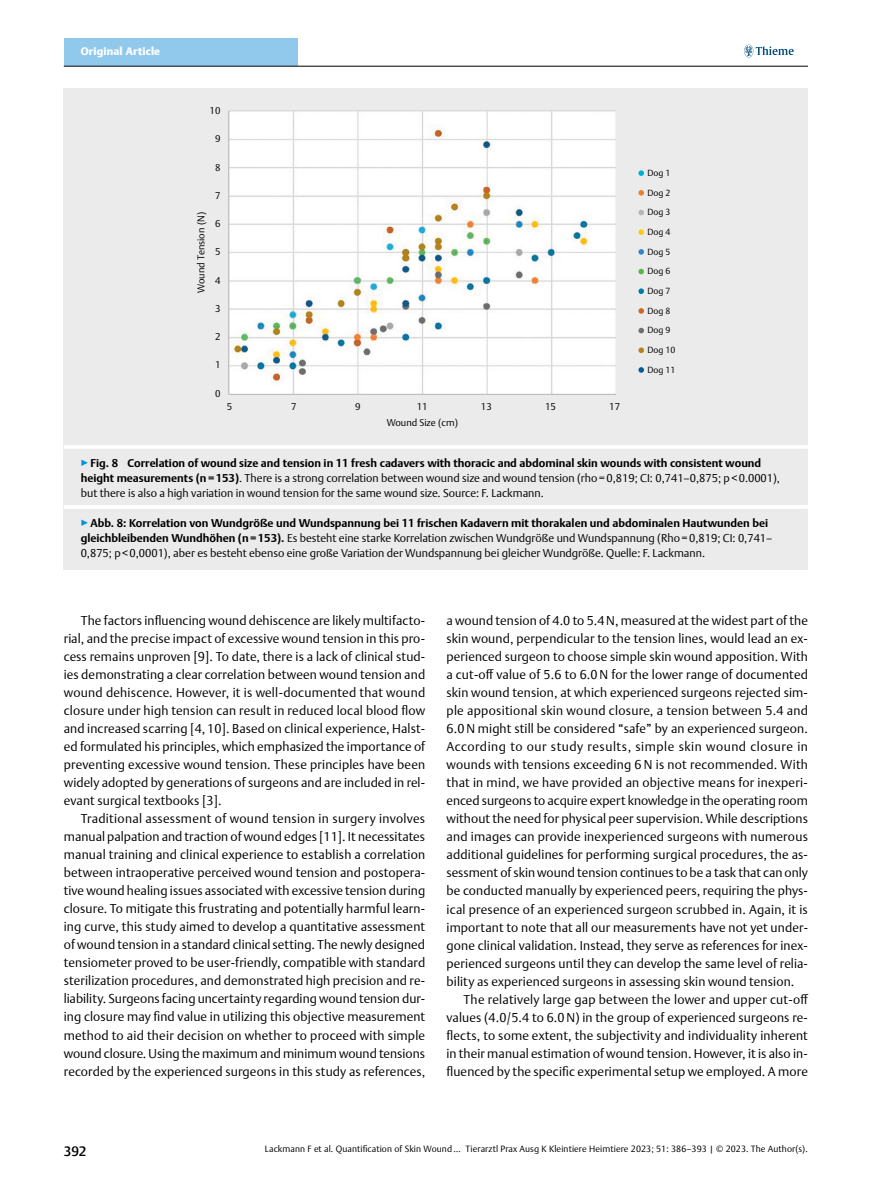
<style>
.page{position:relative;width:893px;height:1191px;background:#fff}
.page>*{position:absolute;margin:0;border:0;box-sizing:border-box;transform-origin:0 0}
.t1{font:500 13.5px "Thieme Argo 2011";color:#000}
.t2{font:300 12.75px/18px "Thieme Argo 2011";letter-spacing:.01em;color:#000;text-align:justify}
.t3{font:300 11.25px/15px "Thieme Argo 2011";color:#000}
.t4{font:900 10.8px "Thieme Argo 2011";letter-spacing:.01em;color:#fff}
.t5{font:300 9.75px "Thieme Argo 2011";color:#000}
.t6{font:300 9px "Thieme Argo 2011";letter-spacing:.01em;color:#000}
.t7{font:300 8.85px "Thieme Argo 2011";color:#000}
.s1{color:#0095da}
.s2{font-weight:700}
</style>
<div class="page">
<div style="left:64px;top:38px;width:234px;height:28px;background:#91c9ed"></div>
<svg style="left:744px;top:45px;width:50px;height:12px"></svg>
<hr style="left:64px;top:66px;width:744px;height:1px;background:#000">
<div style="left:64px;top:445px;width:744px;height:124px;background:#ebebec"></div>
<hr style="left:64px;top:445px;width:744px;height:4px;background:#fff">
<hr style="left:64px;top:505px;width:744px;height:4px;background:#fff">
<div style="left:64px;top:89px;width:744px;height:356px;background:#ebebec"></div>
<img style="left:229px;top:110px;width:387px;height:284px">
<svg style="left:638px;top:170px;width:6px;height:6px"></svg>
<svg style="left:638px;top:190px;width:6px;height:6px"></svg>
<svg style="left:638px;top:210px;width:6px;height:5px"></svg>
<svg style="left:638px;top:229px;width:6px;height:6px"></svg>
<svg style="left:638px;top:249px;width:6px;height:6px"></svg>
<svg style="left:638px;top:269px;width:6px;height:5px"></svg>
<svg style="left:638px;top:288px;width:6px;height:6px"></svg>
<svg style="left:638px;top:308px;width:6px;height:6px"></svg>
<svg style="left:638px;top:328px;width:6px;height:5px"></svg>
<svg style="left:638px;top:347px;width:6px;height:6px"></svg>
<svg style="left:638px;top:367px;width:6px;height:6px"></svg>
<p class="t4" style="left:81px;top:44px;width:81px">Original Article</p>
<p class="t5" style="left:210px;top:104px;width:12px">10</p>
<p class="t5" style="left:215px;top:132px;width:7px">9</p>
<p class="t5" style="left:215px;top:161px;width:7px">8</p>
<p class="t5" style="left:195px;top:293px;width:82px;rotate:-90deg">Wound Tension (N)</p>
<p class="t5" style="left:215px;top:189px;width:7px">7</p>
<p class="t5" style="left:215px;top:217px;width:7px">6</p>
<p class="t5" style="left:215px;top:245px;width:7px">5</p>
<p class="t5" style="left:215px;top:274px;width:7px">4</p>
<p class="t5" style="left:215px;top:302px;width:7px">3</p>
<p class="t5" style="left:215px;top:330px;width:7px">2</p>
<p class="t5" style="left:215px;top:358px;width:7px">1</p>
<p class="t5" style="left:215px;top:387px;width:7px">0</p>
<p class="t5" style="left:227px;top:400px;width:7px">5</p>
<p class="t5" style="left:291px;top:400px;width:7px">7</p>
<p class="t5" style="left:355px;top:400px;width:7px">9</p>
<p class="t5" style="left:481px;top:400px;width:12px">13</p>
<p class="t5" style="left:417px;top:400px;width:12px">11</p>
<p class="t5" style="left:545px;top:400px;width:12px">15</p>
<p class="t5" style="left:609px;top:400px;width:12px">17</p>
<p class="t5" style="left:387px;top:416px;width:73px">Wound Size (cm)</p>
<p class="t7" style="left:647px;top:167px;width:24px">Dog 1</p>
<p class="t7" style="left:647px;top:187px;width:24px">Dog 2</p>
<p class="t7" style="left:647px;top:206px;width:24px">Dog 3</p>
<p class="t7" style="left:647px;top:226px;width:24px">Dog 4</p>
<p class="t7" style="left:647px;top:246px;width:24px">Dog 5</p>
<p class="t7" style="left:647px;top:265px;width:24px">Dog 6</p>
<p class="t7" style="left:647px;top:285px;width:24px">Dog 7</p>
<p class="t7" style="left:647px;top:305px;width:24px">Dog 8</p>
<p class="t7" style="left:647px;top:324px;width:24px">Dog 9</p>
<p class="t7" style="left:647px;top:344px;width:29px">Dog 10</p>
<p class="t7" style="left:647px;top:364px;width:29px">Dog 11</p>
<p class="t3" style="left:81px;top:455px;width:701px"><span class="s1">▶</span><span class="s2">Fig. 8 Correlation of wound size and tension in 11 fresh cadavers with thoracic and abdominal skin wounds with consistent wound height measurements (n=153)</span>. There is a strong correlation between wound size and wound tension (rho=0,819; CI: 0,741–0,875; p&lt;0.0001), but there is also a high variation in wound tension for the same wound size. Source: F. Lackmann.</p>
<p class="t3" style="left:81px;top:515px;width:693px"><span class="s1">▶</span><span class="s2">Abb. 8: Korrelation von Wundgröße und Wundspannung bei 11 frischen Kadavern mit thorakalen und abdominalen Hautwunden bei gleichbleibenden Wundhöhen (n=153).</span> Es besteht eine starke Korrelation zwischen Wundgröße und Wundspannung (Rho=0,819; CI: 0,741–<br>0,875; p&lt;0,0001), aber es besteht ebenso eine große Variation der Wundspannung bei gleicher Wundgröße. Quelle: F. Lackmann.</p>
<p class="t2" style="left:64px;top:611px;width:363px;text-indent:17px">The factors influencing wound dehiscence are likely multifacto&shy;rial, and the precise impact of excessive wound tension in this pro&shy;cess remains unproven [9]. To date, there is a lack of clinical stud&shy;ies demonstrating a clear correlation between wound tension and wound dehiscence. However, it is well-documented that wound closure under high tension can result in reduced local blood flow and increased scarring [4, 10]. Based on clinical experience, Halst&shy;ed formulated his principles, which emphasized the importance of preventing excessive wound tension. These principles have been widely adopted by generations of surgeons and are included in rel&shy;evant surgical textbooks [3].</p>
<p class="t2" style="left:64px;top:809px;width:363px;text-indent:17px">Traditional assessment of wound tension in surgery involves manual palpation and traction of wound edges [11]. It necessitates manual training and clinical experience to establish a correlation between intraoperative perceived wound tension and postopera&shy;tive wound healing issues associated with excessive tension during closure. To mitigate this frustrating and potentially harmful learn&shy;ing curve, this study aimed to develop a quantitative assessment of wound tension in a standard clinical setting. The newly designed tensiometer proved to be user-friendly, compatible with standard sterilization procedures, and demonstrated high precision and re&shy;liability. Surgeons facing uncertainty regarding wound tension dur&shy;ing closure may find value in utilizing this objective measurement method to aid their decision on whether to proceed with simple wound closure. Using the maximum and minimum wound tensions recorded by the experienced surgeons in this study as references,</p>
<p class="t2" style="left:446px;top:611px;width:363px">a wound tension of 4.0 to 5.4N, measured at the widest part of the skin wound, perpendicular to the tension lines, would lead an ex&shy;perienced surgeon to choose simple skin wound apposition. With a cut-off value of 5.6 to 6.0N for the lower range of documented skin wound tension, at which experienced surgeons rejected sim&shy;ple appositional skin wound closure, a tension between 5.4 and 6.0N might still be considered “safe” by an experienced surgeon.<br>According to our study results, simple skin wound closure in wounds with tensions exceeding 6N is not recommended. With that in mind, we have provided an objective means for inexperi&shy;enced surgeons to acquire expert knowledge in the operating room without the need for physical peer supervision. While descriptions and images can provide inexperienced surgeons with numerous additional guidelines for performing surgical procedures, the as&shy;sessment of skin wound tension continues to be a task that can only be conducted manually by experienced peers, requiring the phys&shy;ical presence of an experienced surgeon scrubbed in. Again, it is important to note that all our measurements have not yet under&shy;gone clinical validation. Instead, they serve as references for inex&shy;perienced surgeons until they can develop the same level of relia&shy;bility as experienced surgeons in assessing skin wound tension.</p>
<p class="t2" style="left:446px;top:989px;width:363px;text-indent:17px">The relatively large gap between the lower and upper cut-off values (4.0/5.4 to 6.0N) in the group of experienced surgeons re&shy;flects, to some extent, the subjectivity and individuality inherent in their manual estimation of wound tension. However, it is also in&shy;fluenced by the specific experimental setup we employed. A more</p>
<p class="t1" style="left:64px;top:1142px;width:24px">392</p>
<p class="t6" style="left:265px;top:1143px;width:544px">Lackmann F et al. Quantification of Skin Wound … Tierarztl Prax Ausg K Kleintiere Heimtiere 2023; 51: 386–393 | © 2023. The Author(s).</p>
</div>
